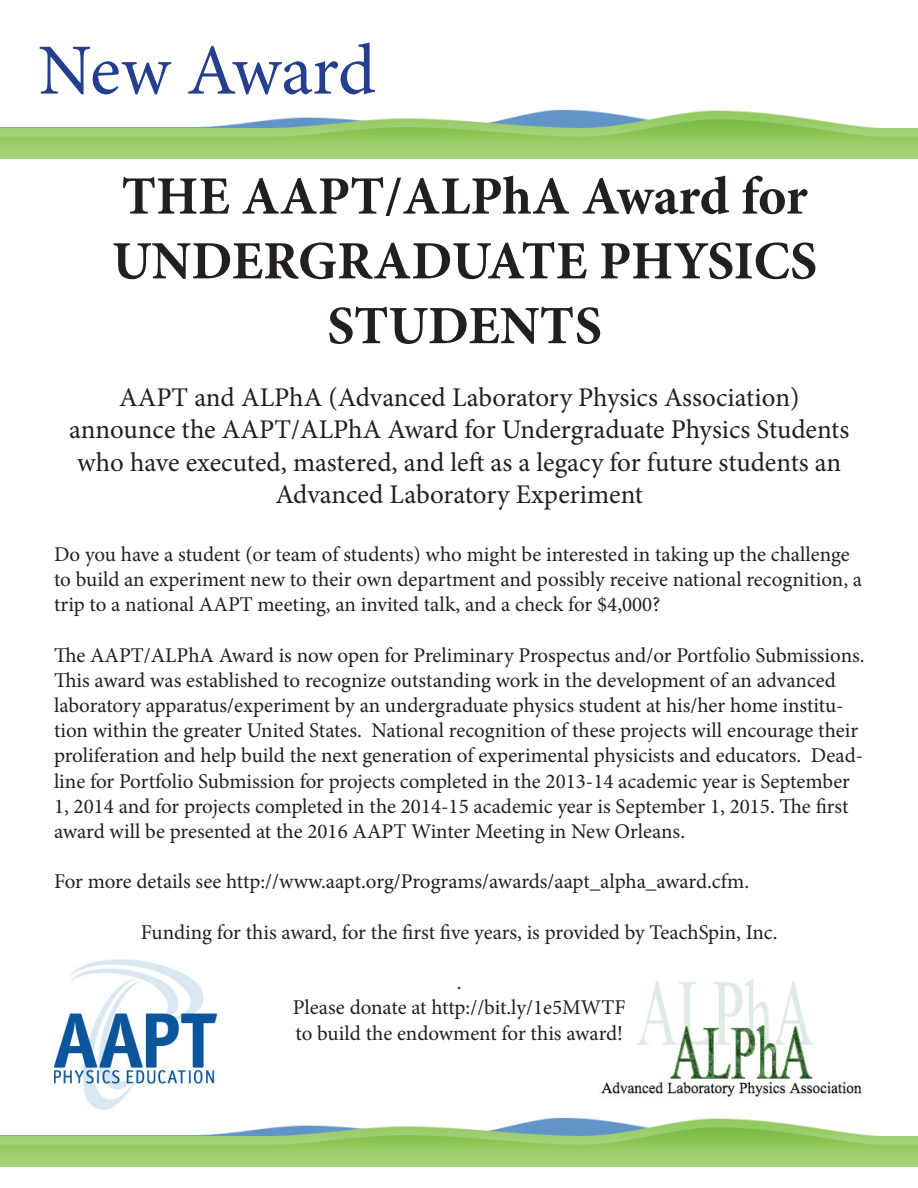
<style>
.page{position:relative;width:918px;height:1188px;background:#fff}
.page>*{position:absolute;margin:0;border:0;box-sizing:border-box;transform-origin:0 0}
.t1{font:72px "Minion Pro";letter-spacing:-.01em;color:#253f8e}
.t2{font:700 54px/64.8px "Minion Pro";color:#231f20;text-align:center}
.t3{font:27px/32.4px "Minion Pro";color:#231f20;text-align:center}
.t4{font:21px/25.2px "Minion Pro";color:#231f20}
</style>
<div class="page">
<img style="left:599px;top:978px;width:263px;height:121px">
<img style="left:54px;top:960px;width:163px;height:150px">
<img style="left:0;top:110px;width:918px;height:48px">
<img style="left:0;top:1118px;width:918px;height:48px">
<h1 class="t1" style="left:38px;top:22px;width:339px">New Award</h1>
<h2 class="t2" style="left:112px;top:163px;width:707px">THE AAPT/ALPhA Award for<br>UNDERGRADUATE PHYSICS<br>STUDENTS</h2>
<p class="t3" style="left:69px;top:381px;width:782px">AAPT and ALPhA (Advanced Laboratory Physics Association) announce the AAPT/ALPhA Award for Undergraduate Physics Students who have executed, mastered, and left as a legacy for future students an Advanced Laboratory Experiment</p>
<p class="t4" style="left:54px;top:542px;width:810px">Do you have a student (or team of students) who might be interested in taking up the challenge to build an experiment new to their own department and possibly receive national recognition, a trip to a national AAPT meeting, an invited talk, and a check for $4,000?</p>
<p class="t4" style="left:54px;top:642px;width:812px">The AAPT/ALPhA Award is now open for Preliminary Prospectus and/or Portfolio Submissions.<br>This award was established to recognize outstanding work in the development of an advanced laboratory apparatus/experiment by an undergraduate physics student at his/her home institu&shy;tion within the greater United States. National recognition of these projects will encourage their proliferation and help build the next generation of experimental physicists and educators. Dead&shy;line for Portfolio Submission for projects completed in the 2013-14 academic year is September 1, 2014 and for projects completed in the 2014-15 academic year is September 1, 2015. The first award will be presented at the 2016 AAPT Winter Meeting in New Orleans.</p>
<p class="t4" style="left:54px;top:869px;width:697px">For more details see http://www.aapt.org/Programs/awards/aapt_alpha_award.cfm.</p>
<p class="t4" style="left:141px;top:920px;width:638px">Funding for this award, for the first five years, is provided by TeachSpin, Inc.</p>
<p class="t4" style="left:293px;top:970px;width:334px;text-align:center">.<br>Please donate at http://bit.ly/1e5MWTF to build the endowment for this award!</p>
</div>
